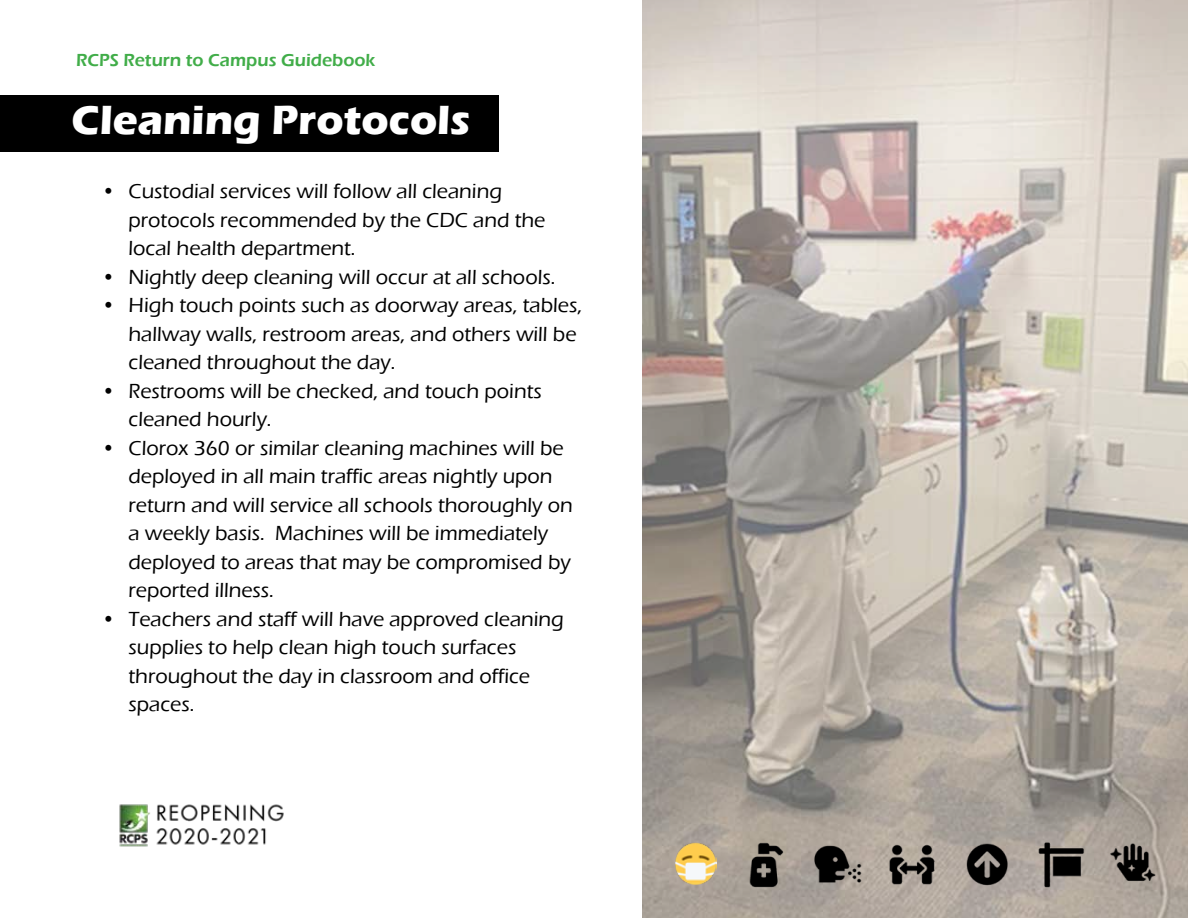
<style>
.page{position:relative;width:1188px;height:918px;background:#fff}
.page>*{position:absolute;margin:0;border:0;box-sizing:border-box;transform-origin:0 0}
.t1{font:700 42px "Eras ITC";color:#fff}
.t2{font:500 21px/28.5px "Eras ITC";color:#000}
.t3{font:600 18px "Eras ITC";color:#41ad49}
</style>
<div class="page">
<div style="left:0;top:96px;width:499px;height:56px;background:#000"></div>
<img style="left:643px;top:0;width:545px;height:918px">
<img style="left:119px;top:804px;width:165px;height:43px">
<img style="left:675px;top:842px;width:42px;height:42px">
<img style="left:740px;top:840px;width:49px;height:48px">
<img style="left:814px;top:840px;width:49px;height:48px">
<img style="left:888px;top:840px;width:49px;height:48px">
<img style="left:962px;top:840px;width:49px;height:48px">
<img style="left:1036px;top:840px;width:49px;height:48px">
<img style="left:1110px;top:840px;width:47px;height:48px">
<p class="t3" style="left:76px;top:50px;width:301px">RCPS Return to Campus Guidebook</p>
<h1 class="t1" style="left:72px;top:96px;width:400px">Cleaning Protocols</h1>
<p class="t2" style="left:129px;top:177px;width:418px;text-indent:-27px">• Custodial services will follow all cleaning protocols recommended by the CDC and the local health department.</p>
<p class="t2" style="left:102px;top:263px;width:455px">• Nightly deep cleaning will occur at all schools.</p>
<p class="t2" style="left:129px;top:291px;width:455px;text-indent:-27px">• High touch points such as doorway areas, tables, hallway walls, restroom areas, and others will be cleaned throughout the day.</p>
<p class="t2" style="left:129px;top:377px;width:415px;text-indent:-27px">• Restrooms will be checked, and touch points cleaned hourly.</p>
<p class="t2" style="left:129px;top:434px;width:446px;text-indent:-27px">• Clorox 360 or similar cleaning machines will be deployed in all main traffic areas nightly upon return and will service all schools thoroughly on a weekly basis. Machines will be immediately deployed to areas that may be compromised by reported illness.</p>
<p class="t2" style="left:129px;top:605px;width:437px;text-indent:-27px">• Teachers and staff will have approved cleaning supplies to help clean high touch surfaces throughout the day in classroom and office spaces.</p>
</div>
